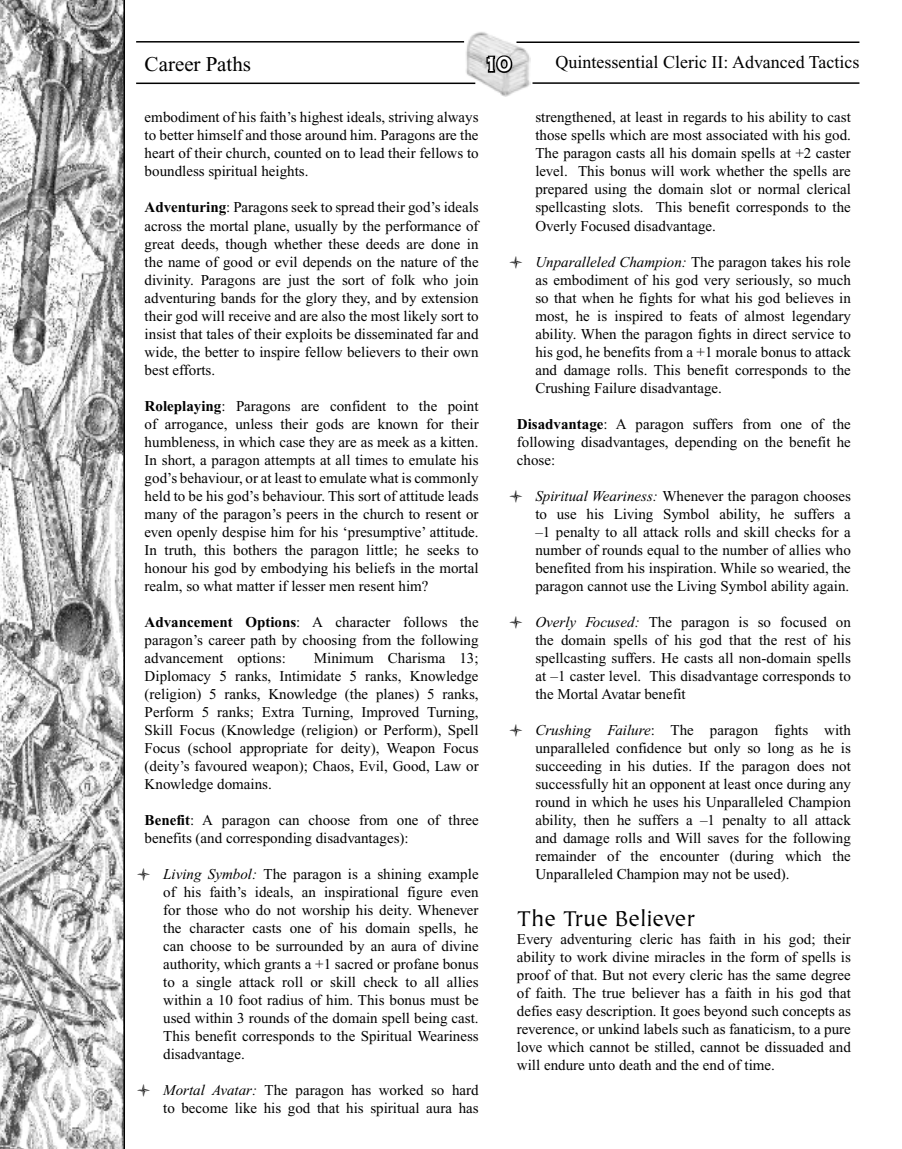
<style>
.page{position:relative;width:902px;height:1149px;background:#fff}
.page>*{position:absolute;margin:0;border:0;box-sizing:border-box;transform-origin:0 0}
.t1{font:24px "Tiepolo";color:#000}
.t2{font:21px "Times New Roman";color:#000}
.t3{font:700 21px "Copperplate Gothic";color:#fff}
.t4{font:18px "Times New Roman";color:#000}
.t5{font:15px/18px "Times New Roman";color:#000;text-align:justify}
.s1{font-weight:700}
.s2{font-style:italic}
</style>
<div class="page">
<img style="left:466px;top:32px;width:64px;height:65px">
<hr style="left:516px;top:41px;width:343px;height:2px;background:#000">
<hr style="left:532px;top:82px;width:327px;height:2px;background:#000">
<svg style="left:484px;top:53px;width:30px;height:22px"></svg>
<hr style="left:136px;top:82px;width:339px;height:2px;background:#000">
<hr style="left:136px;top:41px;width:328px;height:2px;background:#000">
<svg style="left:0;top:0;width:125px;height:1148px"></svg>
<h2 class="t2" style="left:145px;top:52px;width:108px">Career Paths</h2>
<h2 class="t3" style="left:483px;top:53px;width:30px">10</h2>
<p class="t4" style="left:555px;top:52px;width:305px">Quintessential Cleric II: Advanced Tactics</p>
<p class="t5" style="left:145px;top:108px;width:335px">embodiment of his faith’s highest ideals, striving always to better himself and those around him. Paragons are the heart of their church, counted on to lead their fellows to boundless spiritual heights.</p>
<p class="t5" style="left:145px;top:198px;width:335px"><span class="s1">Adventuring</span>: Paragons seek to spread their god’s ideals across the mortal plane, usually by the performance of great deeds, though whether these deeds are done in the name of good or evil depends on the nature of the divinity. Paragons are just the sort of folk who join adventuring bands for the glory they, and by extension their god will receive and are also the most likely sort to insist that tales of their exploits be disseminated far and wide, the better to inspire fellow believers to their own best efforts.</p>
<p class="t5" style="left:145px;top:396px;width:335px"><span class="s1">Roleplaying</span>: Paragons are confident to the point of arrogance, unless their gods are known for their humbleness, in which case they are as meek as a kitten.<br>In short, a paragon attempts at all times to emulate his god’s behaviour, or at least to emulate what is commonly held to be his god’s behaviour. This sort of attitude leads many of the paragon’s peers in the church to resent or even openly despise him for his ‘presumptive’ attitude.<br>In truth, this bothers the paragon little; he seeks to honour his god by embodying his beliefs in the mortal realm, so what matter if lesser men resent him?</p>
<p class="t5" style="left:145px;top:612px;width:335px"><span class="s1">Advancement Options</span>: A character follows the paragon’s career path by choosing from the following advancement options:</p>
<p class="t5" style="left:145px;top:648px;width:335px;text-indent:169px">Minimum Charisma 13; Diplomacy 5 ranks, Intimidate 5 ranks, Knowledge (religion) 5 ranks, Knowledge (the planes) 5 ranks, Perform 5 ranks; Extra Turning, Improved Turning, Skill Focus (Knowledge (religion) or Perform), Spell Focus (school appropriate for deity), Weapon Focus (deity’s favoured weapon); Chaos, Evil, Good, Law or Knowledge domains.</p>
<p class="t5" style="left:145px;top:810px;width:335px"><span class="s1">Benefit</span>: A paragon can choose from one of three benefits (and corresponding disadvantages):</p>
<p class="t5" style="left:163px;top:864px;width:317px;text-indent:-27px">● <span class="s2">Living Symbol:</span> The paragon is a shining example of his faith’s ideals, an inspirational figure even for those who do not worship his deity. Whenever the character casts one of his domain spells, he can choose to be surrounded by an aura of divine authority, which grants a +1 sacred or profane bonus to a single attack roll or skill check to all allies within a 10 foot radius of him. This bonus must be used within 3 rounds of the domain spell being cast.<br>This benefit corresponds to the Spiritual Weariness disadvantage.</p>
<p class="t5" style="left:136px;top:1080px;width:344px;text-align:right">● <span class="s2">Mortal Avatar:</span> The paragon has worked so hard to become like his god that his spiritual aura has</p>
<p class="t5" style="left:535px;top:108px;width:317px">strengthened, at least in regards to his ability to cast those spells which are most associated with his god.<br>The paragon casts all his domain spells at +2 caster level. This bonus will work whether the spells are prepared using the domain slot or normal clerical spellcasting slots. This benefit corresponds to the Overly Focused disadvantage.</p>
<p class="t5" style="left:535px;top:252px;width:317px;text-indent:-27px">● <span class="s2">Unparalleled Champion:</span> The paragon takes his role as embodiment of his god very seriously, so much so that when he fights for what his god believes in most, he is inspired to feats of almost legendary ability. When the paragon fights in direct service to his god, he benefits from a +1 morale bonus to attack and damage rolls. This benefit corresponds to the Crushing Failure disadvantage.</p>
<p class="t5" style="left:517px;top:414px;width:335px"><span class="s1">Disadvantage</span>: A paragon suffers from one of the following disadvantages, depending on the benefit he chose:</p>
<p class="t5" style="left:535px;top:486px;width:317px;text-indent:-27px">● <span class="s2">Spiritual Weariness:</span> Whenever the paragon chooses to use his Living Symbol ability, he suffers a –1 penalty to all attack rolls and skill checks for a number of rounds equal to the number of allies who benefited from his inspiration. While so wearied, the paragon cannot use the Living Symbol ability again.</p>
<p class="t5" style="left:535px;top:612px;width:317px;text-indent:-27px">● <span class="s2">Overly Focused:</span> The paragon is so focused on the domain spells of his god that the rest of his spellcasting suffers. He casts all non-domain spells at –1 caster level. This disadvantage corresponds to the Mortal Avatar benefit</p>
<p class="t5" style="left:535px;top:720px;width:317px;text-indent:-27px">● <span class="s2">Crushing Failure</span>: The paragon fights with unparalleled confidence but only so long as he is succeeding in his duties. If the paragon does not successfully hit an opponent at least once during any round in which he uses his Unparalleled Champion ability, then he suffers a –1 penalty to all attack and damage rolls and Will saves for the following remainder of the encounter (during which the Unparalleled Champion may not be used).</p>
<h1 class="t1" style="left:517px;top:905px;width:180px">The True Believer</h1>
<p class="t5" style="left:517px;top:929px;width:335px">Every adventuring cleric has faith in his god; their ability to work divine miracles in the form of spells is proof of that. But not every cleric has the same degree of faith. The true believer has a faith in his god that defies easy description. It goes beyond such concepts as reverence, or unkind labels such as fanaticism, to a pure love which cannot be stilled, cannot be dissuaded and will endure unto death and the end of time.</p>
</div>
